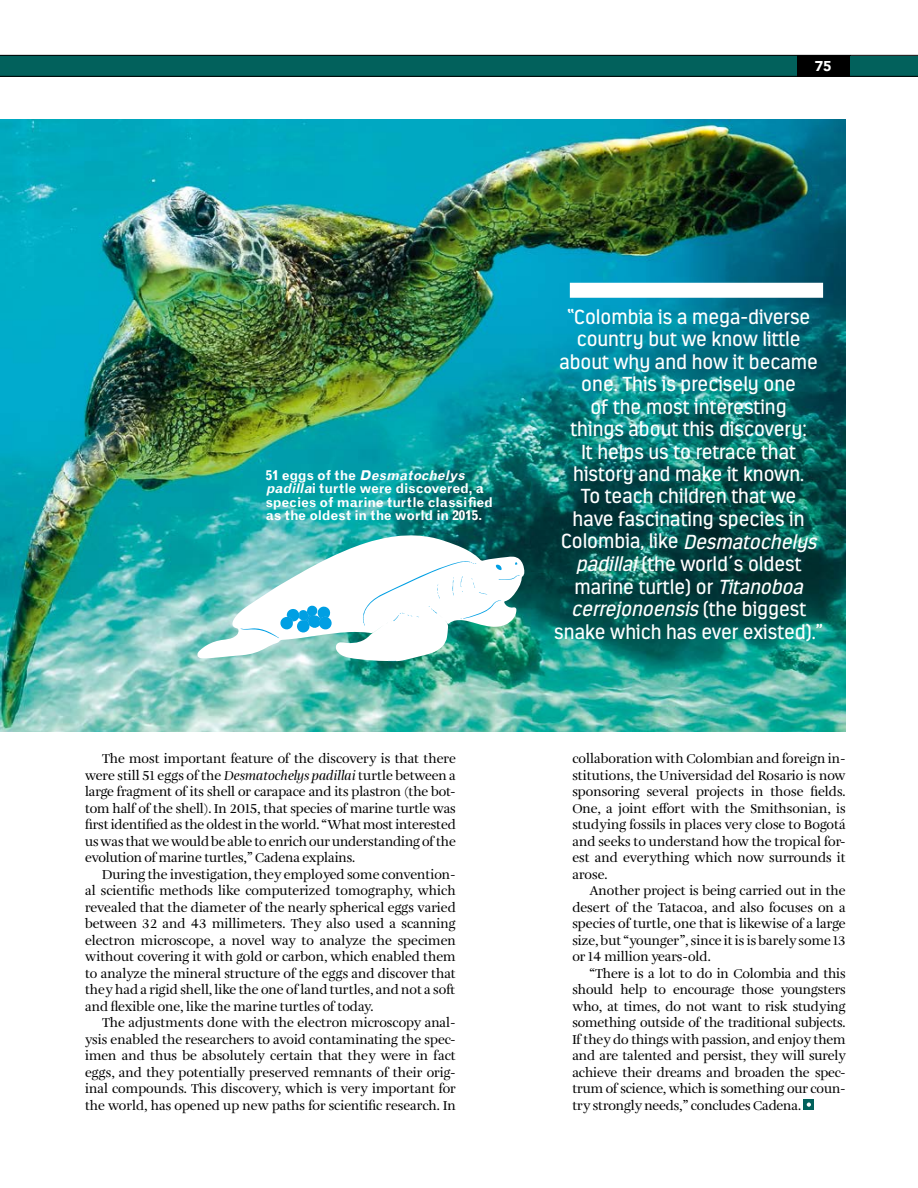
<style>
.page{position:relative;width:918px;height:1188px;background:#fff}
.page>*{position:absolute;margin:0;border:0;box-sizing:border-box;transform-origin:0 0}
.t1{font:20.25px/22.5px "Estandar";color:#fff;text-align:center}
.t2{font:900 14.25px "Avenir";color:#fff}
.t3{font:13.5px/16.5px "Amalia Pro";color:#000;text-align:justify}
.t4{font:700 13.5px/13.5px "Grotesque MT Std";color:#fff}
.s1{font-style:italic}
</style>
<div class="page">
<img style="left:0;top:120px;width:846px;height:611px">
<div style="left:804px;top:1099px;width:10px;height:11px;background:#02615c"></div>
<svg style="left:807px;top:1102px;width:4px;height:5px"></svg>
<div style="left:570px;top:283px;width:253px;height:15px;background:#fff"></div>
<svg style="left:0;top:55px;width:918px;height:22px;background:#01534f"></svg>
<svg style="left:198px;top:535px;width:326px;height:127px"></svg>
<p class="t2" style="left:815px;top:54px;width:18px">75</p>
<p class="t4" style="left:266px;top:468px;width:229px">5 1 e g g s o f t h e <span class="s1">Desmatochelys padilla</span>i turtle were discovered, a species of marine turtle classified as the oldest in the world in 2015.</p>
<p class="t3" style="left:85px;top:751px;width:372px;text-indent:17px">The most important feature of the discovery is that there were still 51 eggs of the <span class="s1">Desmatochelys padillai</span> turtle between a large fragment of its shell or carapace and its plastron (the bot&shy;tom half of the shell). In 2015, that species of marine turtle was first identified as the oldest in the world. “What most interested us was that we would be able to enrich our understanding of the evolution of marine turtles,” Cadena explains.</p>
<p class="t3" style="left:85px;top:867px;width:372px;text-indent:17px">During the investigation, they employed some convention&shy;al scientific methods like computerized tomography, which revealed that the diameter of the nearly spherical eggs varied between 32 and 43 millimeters. They also used a scanning electron microscope, a novel way to analyze the specimen without covering it with gold or carbon, which enabled them to analyze the mineral structure of the eggs and discover that they had a rigid shell, like the one of land turtles, and not a soft and flexible one, like the marine turtles of today.</p>
<p class="t3" style="left:85px;top:1015px;width:372px;text-indent:17px">The adjustments done with the electron microscopy anal&shy;ysis enabled the researchers to avoid contaminating the spec&shy;imen and thus be absolutely certain that they were in fact eggs, and they potentially preserved remnants of their orig&shy;inal compounds. This discovery, which is very important for the world, has opened up new paths for scientific research. In</p>
<p class="t1" style="left:554px;top:305px;width:270px">“Colombia is a mega-diverse country but we know little about why and how it became one. This is precisely one<br>of the most interesting<br>things about this discovery:<br>It helps us to retrace that history and make it known.<br>To teach children that we<br>have fascinating species in<br>C o l o m b i a , l i k e <span class="s1">Desmatochelys padillai</span>(the world´s oldest marine turtle) or <span class="s1">Titanoboa cerrejonoensis</span> ( t h e b i g g e s t snake which has ever existed).”</p>
<p class="t3" style="left:572px;top:751px;width:275px">collaboration with Colombian and foreign in&shy;stitutions, the Universidad del Rosario is now sponsoring several projects in those fields.<br>One, a joint effort with the Smithsonian, is studying fossils in places very close to Bogotá and seeks to understand how the tropical for&shy;est and everything which now surrounds it arose.</p>
<p class="t3" style="left:572px;top:883px;width:275px;text-indent:17px">Another project is being carried out in the desert of the Tatacoa, and also focuses on a species of turtle, one that is likewise of a large size, but “younger”, since it is is barely some 13 or 14 million years-old.</p>
<p class="t3" style="left:572px;top:966px;width:275px;text-indent:17px">“There is a lot to do in Colombia and this should help to encourage those youngsters who, at times, do not want to risk studying something outside of the traditional subjects.<br>If they do things with passion, and enjoy them and are talented and persist, they will surely achieve their dreams and broaden the spec&shy;trum of science, which is something our coun&shy;try strongly needs,” concludes Cadena.</p>
</div>
